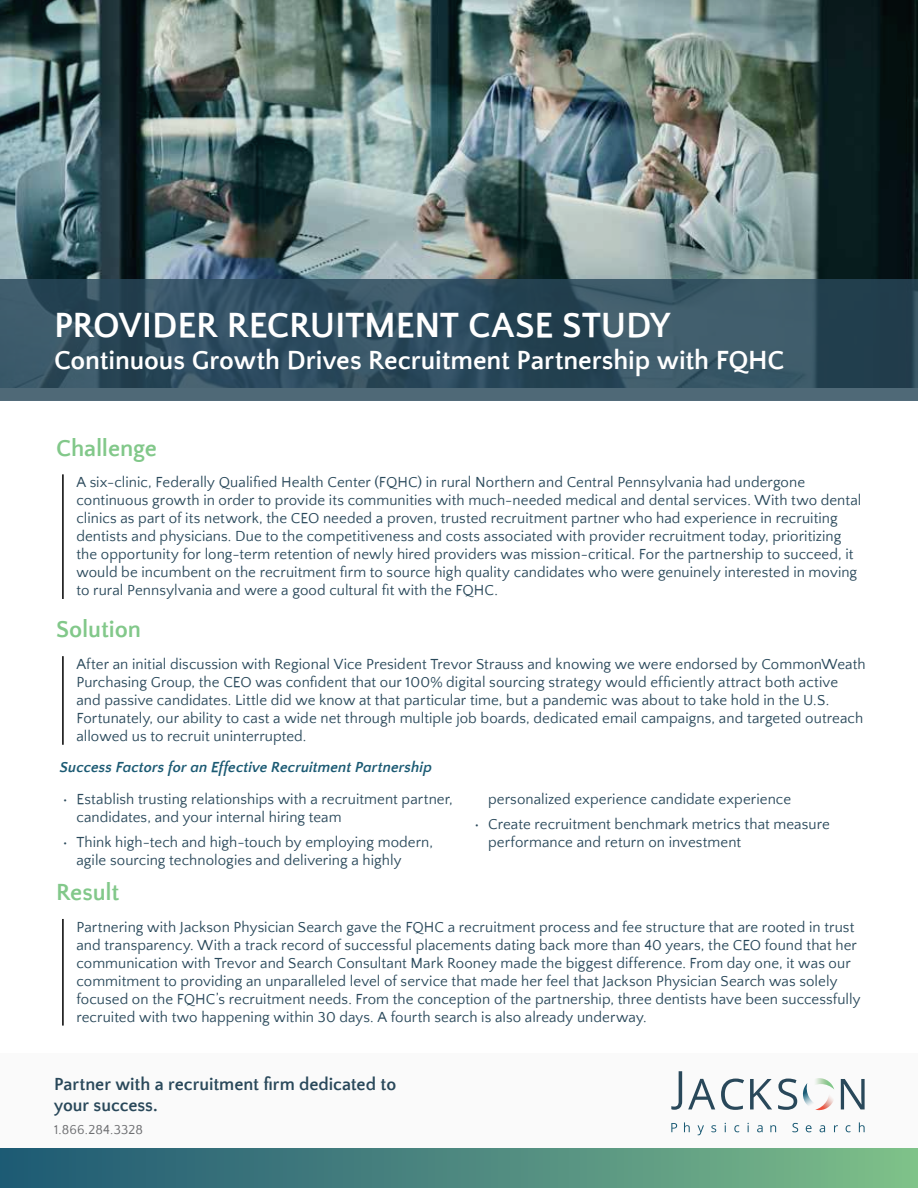
<style>
.page{position:relative;width:918px;height:1188px;background:#fff}
.page>*{position:absolute;margin:0;border:0;box-sizing:border-box;transform-origin:0 0}
.t1{font:700 36px "Quattrocento Sans";letter-spacing:-.01em;color:#fff}
.t2{font:700 27px "Quattrocento Sans";letter-spacing:-.005em;color:#fff}
.t3{font:700 24px "Quattrocento Sans";letter-spacing:-.005em;color:#82c88a}
.t4{font:700 18px/21.6px "Quattrocento Sans";letter-spacing:-.005em;color:#29485a}
.t5{font:15px/18px "Quattrocento Sans";letter-spacing:.005em;color:#29485a}
.t6{font:italic 700 15px "Quattrocento Sans";letter-spacing:.005em;color:#1b5a73}
.t7{font:13.5px "Quattrocento Sans";letter-spacing:.01em;color:#6d6e71}
</style>
<div class="page">
<img style="left:0;top:0;width:918px;height:280px">
<svg style="left:0;top:280px;width:918px;height:121px;background:#345161"></svg>
<div style="left:0;top:1076px;width:918px;height:112px;background:linear-gradient(to right,#1d5775,#7ebd8a)"></div>
<div style="left:0;top:1053px;width:918px;height:95px;background:#fafafa"></div>
<svg style="left:671px;top:1123px;width:6px;height:9px"></svg>
<svg style="left:684px;top:1122px;width:6px;height:10px"></svg>
<svg style="left:698px;top:1125px;width:6px;height:10px"></svg>
<svg style="left:711px;top:1125px;width:5px;height:7px"></svg>
<svg style="left:734px;top:1125px;width:5px;height:7px"></svg>
<svg style="left:757px;top:1125px;width:6px;height:7px"></svg>
<svg style="left:770px;top:1125px;width:6px;height:7px"></svg>
<svg style="left:792px;top:1123px;width:6px;height:9px"></svg>
<svg style="left:806px;top:1125px;width:6px;height:7px"></svg>
<svg style="left:820px;top:1125px;width:5px;height:7px"></svg>
<svg style="left:834px;top:1125px;width:4px;height:7px"></svg>
<svg style="left:846px;top:1125px;width:5px;height:7px"></svg>
<svg style="left:859px;top:1122px;width:6px;height:10px"></svg>
<svg style="left:671px;top:1071px;width:11px;height:39px"></svg>
<svg style="left:688px;top:1079px;width:27px;height:30px"></svg>
<svg style="left:721px;top:1079px;width:23px;height:31px"></svg>
<svg style="left:750px;top:1079px;width:22px;height:30px"></svg>
<svg style="left:841px;top:1079px;width:24px;height:30px"></svg>
<svg style="left:778px;top:1078px;width:56px;height:33px"></svg>
<hr style="left:62px;top:474px;width:2px;height:125px;background:#000">
<hr style="left:62px;top:656px;width:2px;height:89px;background:#000">
<hr style="left:62px;top:919px;width:2px;height:107px;background:#000">
<h1 class="t1" style="left:54px;top:306px;width:618px">PROVIDER RECRUITMENT CASE STUDY</h1>
<h2 class="t2" style="left:54px;top:346px;width:732px">Continuous Growth Drives Recruitment Partnership with FQHC</h2>
<h3 class="t3" style="left:56px;top:435px;width:102px">Challenge</h3>
<p class="t5" style="left:76px;top:474px;width:787px">A six-clinic, Federally Qualified Health Center (FQHC) in rural Northern and Central Pennsylvania had undergone continuous growth in order to provide its communities with much-needed medical and dental services. With two dental clinics as part of its network, the CEO needed a proven, trusted recruitment partner who had experience in recruiting dentists and physicians. Due to the competitiveness and costs associated with provider recruitment today, prioritizing the opportunity for long-term retention of newly hired providers was mission-critical. For the partnership to succeed, it would be incumbent on the recruitment firm to source high quality candidates who were genuinely interested in moving to rural Pennsylvania and were a good cultural fit with the FQHC.</p>
<h3 class="t3" style="left:56px;top:617px;width:86px">Solution</h3>
<p class="t5" style="left:76px;top:655px;width:791px">After an initial discussion with Regional Vice President Trevor Strauss and knowing we were endorsed by CommonWeath Purchasing Group, the CEO was confident that our 100% digital sourcing strategy would efficiently attract both active and passive candidates. Little did we know at that particular time, but a pandemic was about to take hold in the U.S.<br>Fortunately, our ability to cast a wide net through multiple job boards, dedicated email campaigns, and targeted outreach allowed us to recruit uninterrupted.</p>
<p class="t6" style="left:60px;top:760px;width:374px">Success Factors for an Effective Recruitment Partnership</p>
<p class="t5" style="left:76px;top:790px;width:378px;text-indent:-14px">• Establish trusting relationships with a recruitment partner, candidates, and your internal hiring team</p>
<p class="t5" style="left:76px;top:833px;width:358px;text-indent:-14px">• Think high-tech and high-touch by employing modern, agile sourcing technologies and delivering a highly</p>
<p class="t5" style="left:488px;top:790px;width:304px">personalized experience candidate experience</p>
<p class="t5" style="left:488px;top:815px;width:343px;text-indent:-14px">• Create recruitment benchmark metrics that measure performance and return on investment</p>
<h3 class="t3" style="left:56px;top:880px;width:65px">Result</h3>
<p class="t5" style="left:76px;top:918px;width:786px">Partnering with Jackson Physician Search gave the FQHC a recruitment process and fee structure that are rooted in trust and transparency. With a track record of successful placements dating back more than 40 years, the CEO found that her communication with Trevor and Search Consultant Mark Rooney made the biggest difference. From day one, it was our commitment to providing an unparalleled level of service that made her feel that Jackson Physician Search was solely focused on the FQHC’s recruitment needs. From the conception of the partnership, three dentists have been successfully recruited with two happening within 30 days. A fourth search is also already underway.</p>
<p class="t4" style="left:54px;top:1074px;width:344px">Partner with a recruitment firm dedicated to your success.</p>
<p class="t7" style="left:54px;top:1123px;width:90px">1.866.284.3328</p>
</div>
